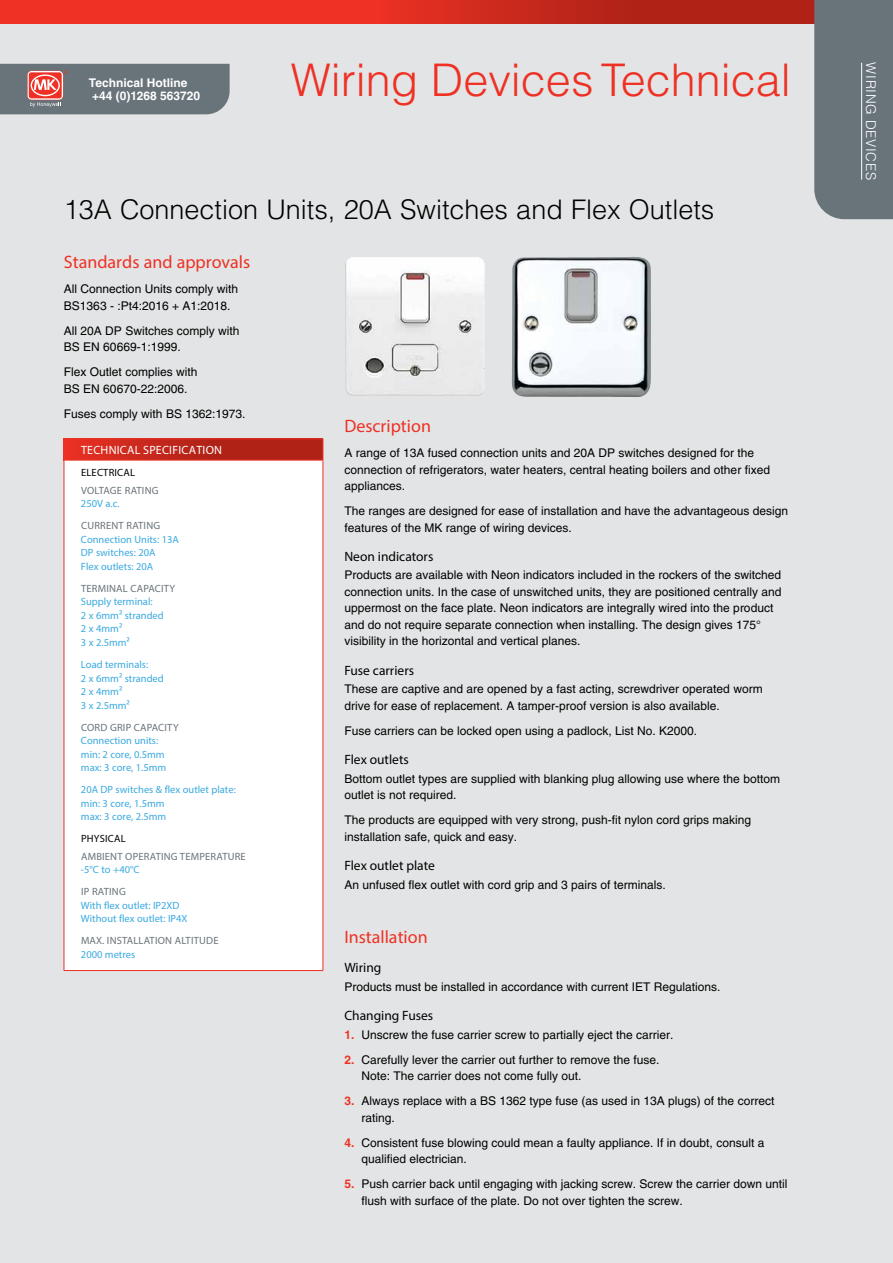
<style>
.page{position:relative;width:893px;height:1263px;background:#e3e4e5}
.page>*{position:absolute;margin:0;border:0;box-sizing:border-box;transform-origin:0 0}
.t1{font:300 45px "Helvetica LT Std";color:#ee3124}
.t2{font:300 27px "Helvetica LT Std";color:#000}
.t3{font:18px "Myriad Pro";color:#ee3124}
.t4{font:13.5px "Myriad Pro";color:#000}
.t5{font:300 13.5px "Helvetica LT Std";letter-spacing:.05em;color:#fff}
.t6{font:12px/16.5px "Helvetica LT Std";color:#000}
.t7{font:700 12px/13.5px "Helvetica LT Std";color:#fff}
.t8{font:12px "Myriad Pro";letter-spacing:.02em;color:#fff}
.t9{font:10.5px/13.5px "Myriad Pro";color:#39a9e0}
.t10{font:10.5px "Myriad Pro";letter-spacing:.02em;color:#68737a}
.t11{font:10.5px "Myriad Pro";letter-spacing:.02em;color:#000}
.s1{font-weight:700;color:#ee3124}
</style>
<div class="page">
<svg style="left:1px;top:0;width:813px;height:23px;background:#d52b1e"></svg>
<svg style="left:0;top:0;width:1px;height:23px"></svg>
<div style="left:814px;top:0;width:79px;height:219px;background:#68737a"></div>
<hr style="left:861px;top:63px;width:1px;height:117px;background:#fff">
<svg style="left:0;top:64px;width:230px;height:50px;background:#76757b"></svg>
<img style="left:345px;top:257px;width:140px;height:139px">
<img style="left:511px;top:257px;width:140px;height:140px">
<div style="left:64px;top:439px;width:259px;height:21px;background:linear-gradient(to right,#de2e22,#a31e13)"></div>
<div style="left:64px;top:460px;width:259px;height:510px;background:#fff"></div>
<hr style="left:64px;top:439px;width:259px;height:1px;background:#ee3124">
<svg style="left:64px;top:440px;width:1px;height:20px"></svg>
<svg style="left:323px;top:439px;width:1px;height:21px"></svg>
<hr style="left:64px;top:460px;width:259px;height:1px;background:#ee3124">
<hr style="left:64px;top:460px;width:1px;height:510px;background:#ee3124">
<hr style="left:323px;top:460px;width:1px;height:510px;background:#ee3124">
<hr style="left:64px;top:970px;width:259px;height:1px;background:#ee3124">
<p class="t7" style="left:89px;top:76px;width:113px">Technical Hotline +44 (0)1268 563720</p>
<h1 class="t1" style="left:291px;top:52px;width:501px">Wiring Devices Technical</h1>
<h2 class="t2" style="left:64px;top:193px;width:652px">13A Connection Units, 20A Switches and Flex Outlets</h2>
<h3 class="t3" style="left:64px;top:251px;width:188px">Standards and approvals</h3>
<p class="t6" style="left:64px;top:281px;width:176px">All Connection Units comply with<br>BS1363 - :Pt4:2016 + A1:2018.</p>
<p class="t6" style="left:64px;top:322px;width:177px">All 20A DP Switches comply with<br>BS EN 60669-1:1999.</p>
<p class="t6" style="left:64px;top:364px;width:135px">Flex Outlet complies with<br>BS EN 60670-22:2006.</p>
<p class="t6" style="left:64px;top:405px;width:183px">Fuses comply with BS 1362:1973.</p>
<p class="t8" style="left:81px;top:442px;width:143px">TECHNICAL SPECIFICATION</p>
<p class="t11" style="left:81px;top:466px;width:56px">ELECTRICAL</p>
<p class="t10" style="left:81px;top:484px;width:79px">VOLTAGE RATING</p>
<p class="t9" style="left:81px;top:497px;width:40px">250V a.c.</p>
<p class="t10" style="left:81px;top:519px;width:81px">CURRENT RATING</p>
<p class="t9" style="left:81px;top:532px;width:99px">Connection Units: 13A<br>DP switches: 20A<br>Flex outlets: 20A</p>
<p class="t10" style="left:81px;top:582px;width:96px">TERMINAL CAPACITY</p>
<p class="t9" style="left:81px;top:595px;width:84px">Supply terminal:<br>2 x 6mm² stranded<br>2 x 4mm²<br>3 x 2.5mm²</p>
<p class="t9" style="left:81px;top:657px;width:84px">Load terminals:<br>2 x 6mm² stranded<br>2 x 4mm²<br>3 x 2.5mm²</p>
<p class="t10" style="left:81px;top:720px;width:99px">CORD GRIP CAPACITY</p>
<p class="t9" style="left:81px;top:734px;width:87px">Connection units: min: 2 core, 0.5mm max: 3 core, 1.5mm</p>
<p class="t9" style="left:81px;top:783px;width:156px">20A DP switches &amp; flex outlet plate: min: 3 core, 1.5mm<br>max: 3 core, 2.5mm</p>
<p class="t11" style="left:81px;top:832px;width:46px">PHYSICAL</p>
<p class="t10" style="left:81px;top:850px;width:166px">AMBIENT OPERATING TEMPERATURE</p>
<p class="t9" style="left:81px;top:863px;width:60px">-5°C to +40°C</p>
<p class="t10" style="left:81px;top:885px;width:46px">IP RATING</p>
<p class="t9" style="left:81px;top:898px;width:108px">With flex outlet: IP2XD<br>Without flex outlet: IP4X</p>
<p class="t10" style="left:81px;top:934px;width:139px">MAX. INSTALLATION ALTITUDE</p>
<p class="t9" style="left:81px;top:947px;width:56px">2000 metres</p>
<h3 class="t3" style="left:344px;top:415px;width:88px">Description</h3>
<p class="t6" style="left:344px;top:444px;width:427px">A range of 13A fused connection units and 20A DP switches designed for the connection of refrigerators, water heaters, central heating boilers and other fixed appliances.</p>
<p class="t6" style="left:344px;top:502px;width:445px">The ranges are designed for ease of installation and have the advantageous design features of the MK range of wiring devices.</p>
<p class="t4" style="left:344px;top:548px;width:90px">Neon indicators</p>
<p class="t6" style="left:344px;top:567px;width:438px">Products are available with Neon indicators included in the rockers of the switched connection units. In the case of unswitched units, they are positioned centrally and uppermost on the face plate. Neon indicators are integrally wired into the product and do not require separate connection when installing. The design gives 175° visibility in the horizontal and vertical planes.</p>
<p class="t4" style="left:344px;top:662px;width:71px">Fuse carriers</p>
<p class="t6" style="left:344px;top:681px;width:420px">These are captive and are opened by a fast acting, screwdriver operated worm drive for ease of replacement. A tamper-proof version is also available.</p>
<p class="t6" style="left:344px;top:722px;width:354px">Fuse carriers can be locked open using a padlock, List No. K2000.</p>
<p class="t4" style="left:344px;top:751px;width:66px">Flex outlets</p>
<p class="t6" style="left:344px;top:770px;width:437px">Bottom outlet types are supplied with blanking plug allowing use where the bottom outlet is not required.</p>
<p class="t6" style="left:344px;top:812px;width:408px">The products are equipped with very strong, push-fit nylon cord grips making installation safe, quick and easy.</p>
<p class="t4" style="left:344px;top:857px;width:92px">Flex outlet plate</p>
<p class="t6" style="left:344px;top:876px;width:323px">An unfused flex outlet with cord grip and 3 pairs of terminals.</p>
<h3 class="t3" style="left:344px;top:926px;width:85px">Installation</h3>
<p class="t4" style="left:344px;top:959px;width:39px">Wiring</p>
<p class="t6" style="left:344px;top:978px;width:378px">Products must be installed in accordance with current IET Regulations.</p>
<p class="t4" style="left:344px;top:1007px;width:90px">Changing Fuses</p>
<p class="t6" style="left:344px;top:1026px;width:331px"><span class="s1">1.</span> Unscrew the fuse carrier screw to partially eject the carrier.</p>
<p class="t6" style="left:361px;top:1051px;width:300px;text-indent:-17px"><span class="s1">2.</span> Carefully lever the carrier out further to remove the fuse.<br>Note: The carrier does not come fully out.</p>
<p class="t6" style="left:361px;top:1093px;width:414px;text-indent:-17px"><span class="s1">3.</span> Always replace with a BS 1362 type fuse (as used in 13A plugs) of the correct rating.</p>
<p class="t6" style="left:361px;top:1134px;width:404px;text-indent:-17px"><span class="s1">4.</span> Consistent fuse blowing could mean a faulty appliance. If in doubt, consult a qualified electrician.</p>
<p class="t6" style="left:361px;top:1176px;width:428px;text-indent:-17px"><span class="s1">5.</span> Push carrier back until engaging with jacking screw. Screw the carrier down until flush with surface of the plate. Do not over tighten the screw.</p>
<p class="t5" style="left:879px;top:62px;width:119px;rotate:90deg">WIRING DEVICES</p>
</div>
